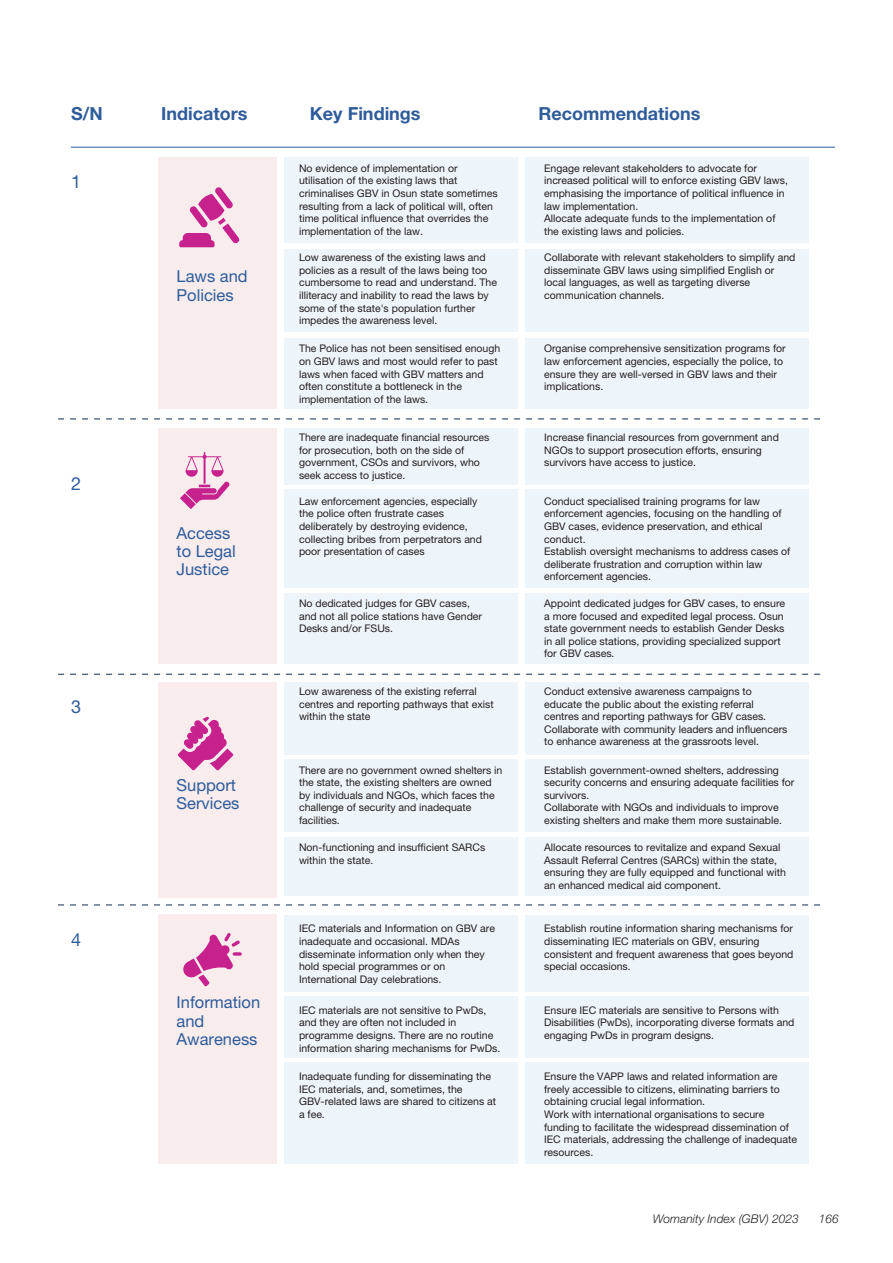
<style>
.page{position:relative;width:893px;height:1263px;background:#fff}
.page>*{position:absolute;margin:0;border:0;box-sizing:border-box;transform-origin:0 0}
.t1{font:700 18px "Helvetica Neue LT Pro";color:#2e5c9b}
.t2{font:18px "Helvetica Neue LT Pro";color:#2e5c9b}
.t3{font:16.5px/18.3px "Helvetica Neue LT Pro";color:#2e5c9b}
.t4{font:italic 300 12px "Helvetica Neue LT Pro";color:#231f20}
.t5{font:10.5px/12.6px "Helvetica Neue LT Pro";color:#231f20}
</style>
<div class="page">
<hr style="left:71px;top:147px;width:764px;height:1px;background:#2e5c9b">
<svg style="left:58px;top:418px;width:763px;height:1px"></svg>
<svg style="left:58px;top:674px;width:763px;height:1px"></svg>
<svg style="left:58px;top:904px;width:763px;height:1px"></svg>
<div style="left:158px;top:157px;width:118px;height:252px;background:#f8eced"></div>
<div style="left:284px;top:157px;width:233px;height:86px;background:#eef5fa"></div>
<div style="left:525px;top:157px;width:284px;height:86px;background:#eef5fa"></div>
<div style="left:525px;top:249px;width:284px;height:82px;background:#eef5fa"></div>
<div style="left:284px;top:249px;width:233px;height:82px;background:#eef5fa"></div>
<div style="left:525px;top:338px;width:284px;height:71px;background:#eef5fa"></div>
<div style="left:284px;top:338px;width:233px;height:71px;background:#eef5fa"></div>
<svg style="left:179px;top:187px;width:61px;height:60px"></svg>
<div style="left:158px;top:428px;width:118px;height:236px;background:#f8eced"></div>
<div style="left:284px;top:428px;width:233px;height:57px;background:#eef5fa"></div>
<div style="left:525px;top:428px;width:284px;height:57px;background:#eef5fa"></div>
<div style="left:525px;top:489px;width:284px;height:99px;background:#eef5fa"></div>
<div style="left:284px;top:489px;width:233px;height:99px;background:#eef5fa"></div>
<div style="left:525px;top:593px;width:284px;height:71px;background:#eef5fa"></div>
<div style="left:284px;top:593px;width:233px;height:71px;background:#eef5fa"></div>
<svg style="left:180px;top:452px;width:49px;height:57px"></svg>
<div style="left:158px;top:682px;width:118px;height:215px;background:#f8eced"></div>
<div style="left:284px;top:682px;width:233px;height:72px;background:#eef5fa"></div>
<div style="left:525px;top:682px;width:284px;height:72px;background:#eef5fa"></div>
<div style="left:525px;top:759px;width:284px;height:73px;background:#eef5fa"></div>
<div style="left:284px;top:759px;width:233px;height:73px;background:#eef5fa"></div>
<div style="left:525px;top:837px;width:284px;height:58px;background:#eef5fa"></div>
<div style="left:284px;top:837px;width:233px;height:58px;background:#eef5fa"></div>
<svg style="left:178px;top:717px;width:55px;height:53px"></svg>
<div style="left:158px;top:915px;width:118px;height:249px;background:#f8eced"></div>
<div style="left:284px;top:915px;width:233px;height:76px;background:#eef5fa"></div>
<div style="left:525px;top:915px;width:284px;height:76px;background:#eef5fa"></div>
<div style="left:284px;top:996px;width:233px;height:61px;background:#eef5fa"></div>
<div style="left:525px;top:996px;width:284px;height:61px;background:#eef5fa"></div>
<div style="left:284px;top:1063px;width:233px;height:101px;background:#eef5fa"></div>
<div style="left:525px;top:1063px;width:284px;height:101px;background:#eef5fa"></div>
<svg style="left:183px;top:933px;width:59px;height:53px"></svg>
<p class="t1" style="left:71px;top:102px;width:33px">S/N</p>
<p class="t1" style="left:161px;top:102px;width:88px">Indicators</p>
<p class="t1" style="left:310px;top:102px;width:112px">Key Findings</p>
<p class="t1" style="left:538px;top:102px;width:163px">Recommendations</p>
<p class="t2" style="left:71px;top:171px;width:12px">1</p>
<p class="t2" style="left:71px;top:473px;width:12px">2</p>
<p class="t2" style="left:71px;top:696px;width:12px">3</p>
<p class="t2" style="left:71px;top:928px;width:12px">4</p>
<p class="t3" style="left:177px;top:267px;width:73px">Laws and<br>Policies</p>
<p class="t3" style="left:177px;top:523px;width:61px">Access to Legal<br>Justice</p>
<p class="t3" style="left:177px;top:775px;width:64px">Support<br>Services</p>
<p class="t3" style="left:177px;top:993px;width:85px">Information and<br>Awareness</p>
<p class="t5" style="left:299px;top:162px;width:200px">No evidence of implementation or utilisation of the existing laws that criminalises GBV in Osun state sometimes resulting from a lack of political will, often time political influence that overrides the implementation of the law.</p>
<p class="t5" style="left:299px;top:251px;width:200px">Low awareness of the existing laws and policies as a result of the laws being too cumbersome to read and understand. The illiteracy and inability to read the laws by some of the state's population further impedes the awareness level.</p>
<p class="t5" style="left:544px;top:162px;width:245px">Engage relevant stakeholders to advocate for increased political will to enforce existing GBV laws, emphasising the importance of political influence in law implementation.<br>Allocate adequate funds to the implementation of the existing laws and policies.</p>
<p class="t5" style="left:544px;top:251px;width:253px">Collaborate with relevant stakeholders to simplify and disseminate GBV laws using simplified English or local languages, as well as targeting diverse communication channels.</p>
<p class="t5" style="left:299px;top:342px;width:203px">The Police has not been sensitised enough on GBV laws and most would refer to past laws when faced with GBV matters and often constitute a bottleneck in the implementation of the laws.</p>
<p class="t5" style="left:544px;top:342px;width:243px">Organise comprehensive sensitization programs for law enforcement agencies, especially the police, to ensure they are well-versed in GBV laws and their implications.</p>
<p class="t5" style="left:299px;top:431px;width:192px">There are inadequate financial resources for prosecution, both on the side of government, CSOs and survivors, who seek access to justice.</p>
<p class="t5" style="left:299px;top:495px;width:184px">Law enforcement agencies, especially the police often frustrate cases deliberately by destroying evidence, collecting bribes from perpetrators and poor presentation of cases</p>
<p class="t5" style="left:544px;top:431px;width:236px">Increase financial resources from government and<br>NGOs to support prosecution efforts, ensuring survivors have access to justice.</p>
<p class="t5" style="left:544px;top:495px;width:248px">Conduct specialised training programs for law enforcement agencies, focusing on the handling of GBV cases, evidence preservation, and ethical conduct.<br>Establish oversight mechanisms to address cases of deliberate frustration and corruption within law enforcement agencies.</p>
<p class="t5" style="left:299px;top:597px;width:185px">No dedicated judges for GBV cases, and not all police stations have Gender<br>Desks and/or FSUs.</p>
<p class="t5" style="left:544px;top:597px;width:242px">Appoint dedicated judges for GBV cases, to ensure a more focused and expedited legal process. Osun state government needs to establish Gender Desks in all police stations, providing specialized support for GBV cases.</p>
<p class="t5" style="left:299px;top:685px;width:196px">Low awareness of the existing referral centres and reporting pathways that exist within the state</p>
<p class="t5" style="left:299px;top:763px;width:205px">There are no government owned shelters in the state, the existing shelters are owned by individuals and NGOs, which faces the challenge of security and inadequate facilities.</p>
<p class="t5" style="left:544px;top:685px;width:245px">Conduct extensive awareness campaigns to educate the public about the existing referral centres and reporting pathways for GBV cases.<br>Collaborate with community leaders and influencers to enhance awareness at the grassroots level.</p>
<p class="t5" style="left:544px;top:763px;width:252px">Establish government-owned shelters, addressing security concerns and ensuring adequate facilities for survivors.<br>Collaborate with NGOs and individuals to improve existing shelters and make them more sustainable.</p>
<p class="t5" style="left:299px;top:841px;width:188px">Non-functioning and insufficient SARCs within the state.</p>
<p class="t5" style="left:544px;top:841px;width:243px">Allocate resources to revitalize and expand Sexual Assault Referral Centres (SARCs) within the state, ensuring they are fully equipped and functional with an enhanced medical aid component.</p>
<p class="t5" style="left:299px;top:922px;width:198px">IEC materials and Information on GBV are inadequate and occasional. MDAs disseminate information only when they hold special programmes or on International Day celebrations.</p>
<p class="t5" style="left:544px;top:922px;width:251px">Establish routine information sharing mechanisms for disseminating IEC materials on GBV, ensuring consistent and frequent awareness that goes beyond special occasions.</p>
<p class="t5" style="left:299px;top:1004px;width:203px">IEC materials are not sensitive to PwDs, and they are often not included in programme designs. There are no routine information sharing mechanisms for PwDs.</p>
<p class="t5" style="left:544px;top:1004px;width:252px">Ensure IEC materials are sensitive to Persons with<br>Disabilities (PwDs), incorporating diverse formats and engaging PwDs in program designs.</p>
<p class="t5" style="left:299px;top:1070px;width:199px">Inadequate funding for disseminating the<br>IEC materials, and, sometimes, the<br>GBV-related laws are shared to citizens at a fee.</p>
<p class="t5" style="left:544px;top:1070px;width:254px">Ensure the VAPP laws and related information are freely accessible to citizens, eliminating barriers to obtaining crucial legal information.<br>Work with international organisations to secure funding to facilitate the widespread dissemination of IEC materials, addressing the challenge of inadequate resources.</p>
<p class="t4" style="left:653px;top:1211px;width:148px">Womanity Index (GBV) 2023</p>
<p class="t4" style="left:819px;top:1211px;width:22px">166</p>
</div>
